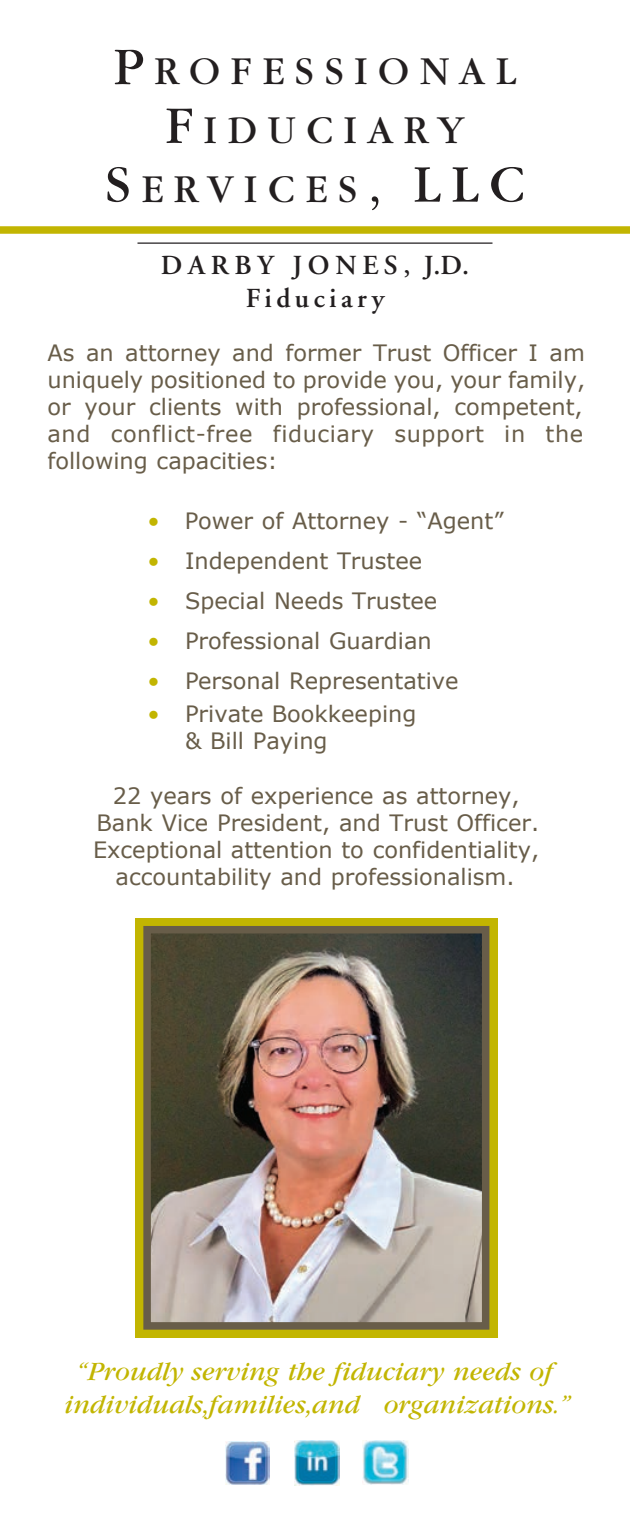
<style>
.page{position:relative;width:630px;height:1530px;background:#fff}
.page>*{position:absolute;margin:0;border:0;box-sizing:border-box;transform-origin:0 0}
.t1{font:41.25px/58.8px "Garamond";letter-spacing:.26em;color:#231f20;text-align:center}
.t2{font:italic 27.5px/33px "Garamond";color:#c2b501;text-align:center}
.t3{font:600 27.5px/33px "Adobe Garamond";letter-spacing:.19em;color:#231f20;text-align:center}
.t4{font:22.5px/27px "Verdana";color:#685d49;text-align:justify}
.s1{font-size:55px}
.s2{color:#c2b501}
</style>
<div class="page">
<div style="left:135px;top:918px;width:363px;height:420px;background:#c2b501"></div>
<div style="left:0;top:226px;width:630px;height:8px;background:#c2b501"></div>
<hr style="left:138px;top:242px;width:354px;height:2px;background:#231f20">
<svg style="left:225px;top:1441px;width:44px;height:44px"></svg>
<img style="left:226px;top:1442px;width:44px;height:43px">
<img style="left:295px;top:1441px;width:45px;height:45px">
<img style="left:362px;top:1440px;width:46px;height:45px">
<img style="left:152px;top:935px;width:328px;height:386px">
<div style="left:143px;top:926px;width:346px;height:404px;border:8px solid #685d49"></div>
<h1 class="t1" style="left:105px;top:42px;width:421px"><span class="s1">P</span>ROFESSIONAL<br><span class="s1">F</span>IDUCIARY<br><span class="s1">S</span>ERVICES<span class="s1">, LLC</span></h1>
<p class="t3" style="left:161px;top:250px;width:310px">DARBY JONES, J.D.<br>Fiduciary</p>
<p class="t4" style="left:48px;top:339px;width:539px">As an attorney and former Trust Officer I am uniquely positioned to provide you, your family, or your clients with professional, competent, and conflict-free fiduciary support in the following capacities:</p>
<p class="t4" style="left:147px;top:507px;width:358px"><span class="s2">•</span> Power of Attorney - “Agent”</p>
<p class="t4" style="left:148px;top:547px;width:276px"><span class="s2">•</span> Independent Trustee</p>
<p class="t4" style="left:148px;top:587px;width:291px"><span class="s2">•</span> Special Needs Trustee</p>
<p class="t4" style="left:148px;top:627px;width:286px"><span class="s2">•</span> Professional Guardian</p>
<p class="t4" style="left:148px;top:667px;width:313px"><span class="s2">•</span> Personal Representative</p>
<p class="t4" style="left:185px;top:699px;width:233px;text-indent:-38px"><span class="s2">•</span> Private Bookkeeping &amp; Bill Paying</p>
<p class="t4" style="left:93px;top:782px;width:448px;text-align:center">22 years of experience as attorney, Bank Vice President, and Trust Officer.<br>Exceptional attention to confidentiality, accountability and professionalism.</p>
<p class="t2" style="left:65px;top:1358px;width:508px">“Proudly serving the fiduciary needs of individuals,families,and organizations.”</p>
</div>
